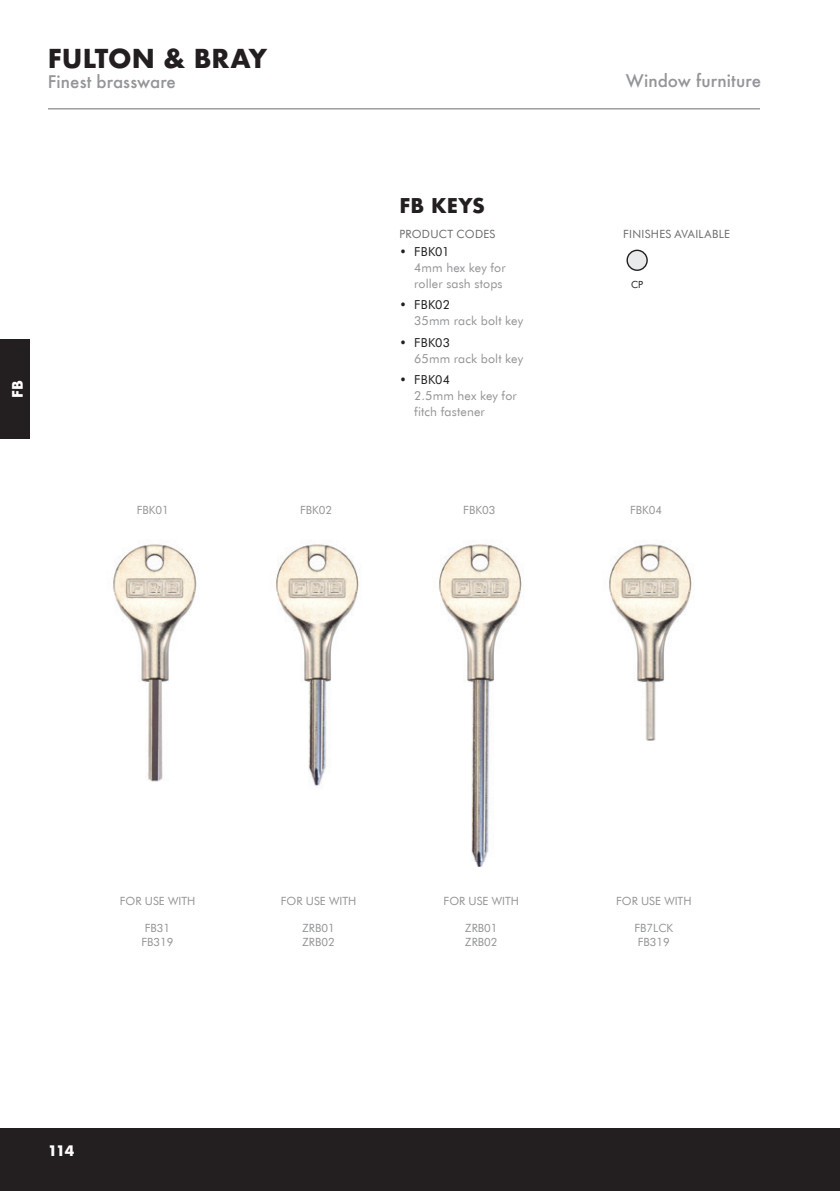
<style>
.page{position:relative;width:840px;height:1191px;background:#fff}
.page>*{position:absolute;margin:0;border:0;box-sizing:border-box;transform-origin:0 0}
.t1{font:700 25.4px "Futura";color:#231f20}
.t2{font:700 19.8px "Futura";color:#231f20}
.t3{font:500 17px "Futura";letter-spacing:.005em;color:#939598}
.t4{font:700 14px "Futura";color:#fff}
.t5{font:12.4px/15.8px "Futura BT";letter-spacing:.01em;color:#939598}
.t6{font:12.4px "Futura BT";letter-spacing:.01em;color:#231f20}
.t7{font:11.4px/13.6px "Futura BT";color:#939598}
.t8{font:11.4px "Futura BT";letter-spacing:.025em;color:#6c6d70}
.t9{font:9.8px "Futura BT";color:#231f20}
</style>
<div class="page">
<div style="left:0;top:1128px;width:839px;height:63px;background:#231f20"></div>
<hr style="left:48px;top:108px;width:711px;height:1px;background:#6c6d70">
<div style="left:0;top:339px;width:30px;height:100px;background:#231f20"></div>
<div style="left:626px;top:250px;width:20px;height:20px;background:#e9eaeb;border-radius:50%"></div>
<div style="left:626px;top:250px;width:21px;height:21px;border:1px solid #231f20;border-radius:50%"></div>
<img style="left:113px;top:544px;width:84px;height:238px">
<img style="left:276px;top:544px;width:83px;height:242px">
<img style="left:439px;top:544px;width:83px;height:323px">
<img style="left:609px;top:544px;width:83px;height:197px">
<h1 class="t1" style="left:48px;top:40px;width:221px">FULTON &amp; BRAY</h1>
<h3 class="t3" style="left:48px;top:70px;width:129px">Finest brassware</h3>
<h3 class="t3" style="left:625px;top:69px;width:137px">Window furniture</h3>
<p class="t4" style="left:7px;top:398px;width:19px;rotate:-90deg">FB</p>
<h2 class="t2" style="left:399px;top:191px;width:87px">FB KEYS</h2>
<p class="t8" style="left:399px;top:227px;width:97px">PRODUCT CODES</p>
<p class="t8" style="left:623px;top:227px;width:108px">FINISHES AVAILABLE</p>
<p class="t6" style="left:399px;top:244px;width:51px">• FBK01</p>
<p class="t5" style="left:414px;top:260px;width:93px">4mm hex key for roller sash stops</p>
<p class="t6" style="left:399px;top:297px;width:52px">• FBK02</p>
<p class="t5" style="left:414px;top:313px;width:110px">35mm rack bolt key</p>
<p class="t6" style="left:399px;top:335px;width:52px">• FBK03</p>
<p class="t5" style="left:414px;top:350px;width:110px">65mm rack bolt key</p>
<p class="t6" style="left:399px;top:372px;width:52px">• FBK04</p>
<p class="t5" style="left:414px;top:387px;width:104px">2.5mm hex key for fitch fastener</p>
<p class="t9" style="left:630px;top:279px;width:14px">CP</p>
<p class="t7" style="left:137px;top:503px;width:34px">FBK01</p>
<p class="t7" style="left:300px;top:503px;width:34px">FBK02</p>
<p class="t7" style="left:463px;top:503px;width:34px">FBK03</p>
<p class="t7" style="left:629px;top:503px;width:34px">FBK04</p>
<p class="t7" style="left:120px;top:894px;width:77px">FOR USE WITH</p>
<p class="t7" style="left:141px;top:921px;width:34px">FB31<br>FB319</p>
<p class="t4" style="left:48px;top:1140px;width:28px">114</p>
<p class="t7" style="left:281px;top:894px;width:77px">FOR USE WITH</p>
<p class="t7" style="left:302px;top:921px;width:34px">ZRB01<br>ZRB02</p>
<p class="t7" style="left:443px;top:894px;width:77px">FOR USE WITH</p>
<p class="t7" style="left:465px;top:921px;width:34px">ZRB01<br>ZRB02</p>
<p class="t7" style="left:615px;top:894px;width:77px">FOR USE WITH</p>
<p class="t7" style="left:634px;top:921px;width:40px">FB7LCK<br>FB319</p>
</div>
